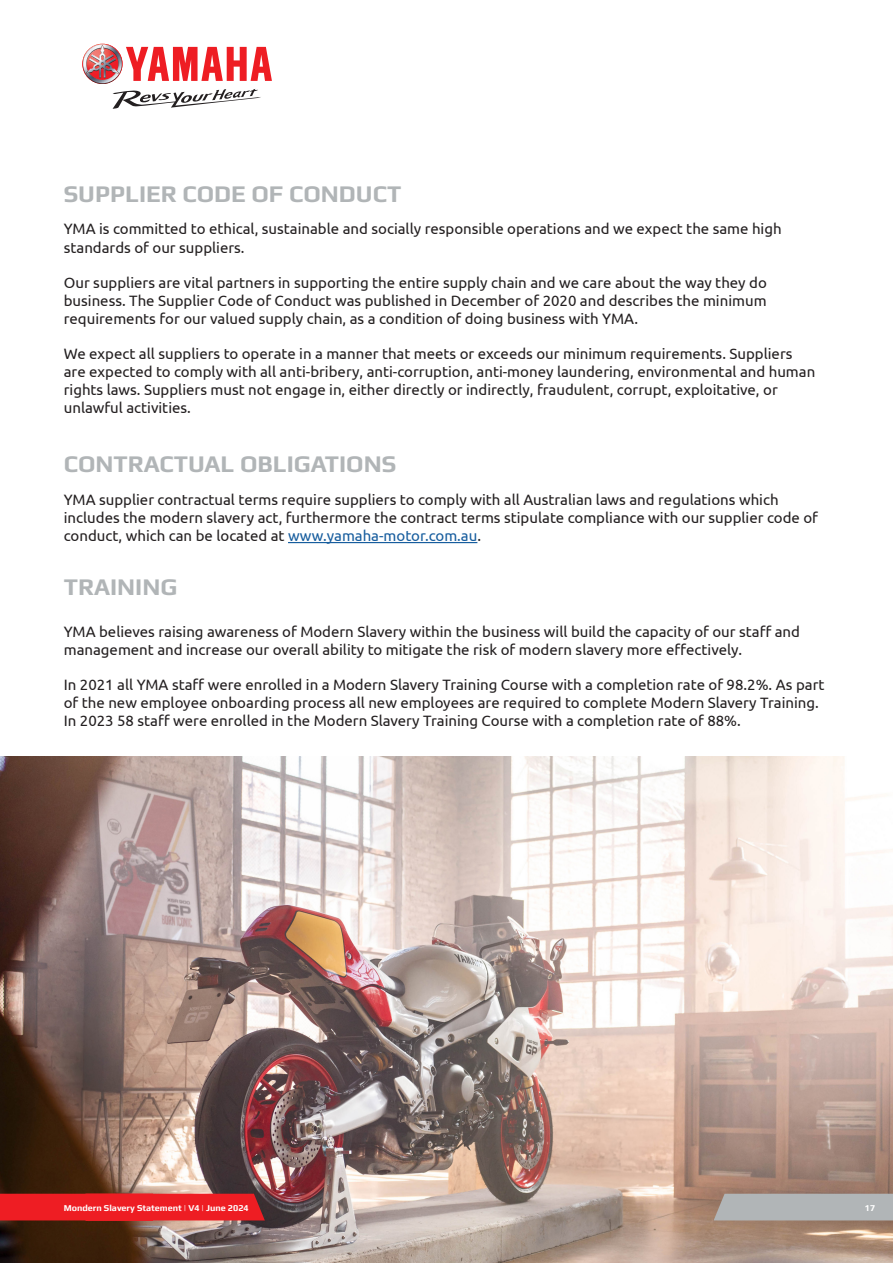
<style>
.page{position:relative;width:893px;height:1263px;background:#fff}
.page>*{position:absolute;margin:0;border:0;box-sizing:border-box;transform-origin:0 0}
.Heading_2{font:700 24px "Play";color:#b1b5b7}
.Body_10pt_Reg{font:15px/18px "Ubuntu";color:#231f20}
.t1{font:700 9px "Play";color:#fff}
.s1{color:#175d9e}
</style>
<div class="page">
<img style="left:0;top:757px;width:893px;height:506px">
<div style="left:714px;top:1194px;width:179px;height:26px;background:#b1b5b7"></div>
<div style="left:0;top:1194px;width:265px;height:26px;background:#ee1d23"></div>
<hr style="left:288px;top:542px;width:189px;height:1px;background:#175d9e">
<img style="left:82px;top:44px;width:28px;height:20px">
<svg style="left:83px;top:45px;width:189px;height:64px"></svg>
<p class="Heading_2" style="left:64px;top:179px;width:339px">SUPPLIER CODE OF CONDUCT</p>
<p class="Body_10pt_Reg" style="left:64px;top:220px;width:719px">YMA is committed to ethical, sustainable and socially responsible operations and we expect the same high standards of our suppliers.</p>
<p class="Body_10pt_Reg" style="left:64px;top:273px;width:705px;text-align:justify">Our suppliers are vital partners in supporting the entire supply chain and we care about the way they do business. The Supplier Code of Conduct was published in December of 2020 and describes the minimum requirements for our valued supply chain, as a condition of doing business with YMA.</p>
<p class="Body_10pt_Reg" style="left:64px;top:344px;width:753px">We expect all suppliers to operate in a manner that meets or exceeds our minimum requirements. Suppliers are expected to comply with all anti-bribery, anti-corruption, anti-money laundering, environmental and human rights laws. Suppliers must not engage in, either directly or indirectly, fraudulent, corrupt, exploitative, or unlawful activities.</p>
<p class="Heading_2" style="left:64px;top:449px;width:334px">CONTRACTUAL OBLIGATIONS</p>
<p class="Body_10pt_Reg" style="left:64px;top:490px;width:756px">YMA supplier contractual terms require suppliers to comply with all Australian laws and regulations which includes the modern slavery act, furthermore the contract terms stipulate compliance with our supplier code of conduct, which can be located at <span class="s1">www.yamaha-motor.com.au</span>.</p>
<p class="Heading_2" style="left:64px;top:573px;width:115px">TRAINING</p>
<p class="Body_10pt_Reg" style="left:64px;top:622px;width:738px">YMA believes raising awareness of Modern Slavery within the business will build the capacity of our staff and management and increase our overall ability to mitigate the risk of modern slavery more effectively.</p>
<p class="Body_10pt_Reg" style="left:64px;top:675px;width:762px">In 2021 all YMA staff were enrolled in a Modern Slavery Training Course with a completion rate of 98.2%. As part of the new employee onboarding process all new employees are required to complete Modern Slavery Training.<br>In 2023 58 staff were enrolled in the Modern Slavery Training Course with a completion rate of 88%.</p>
<p class="t1" style="left:64px;top:1203px;width:186px">Mondern Slavery Statement | V4 | June 2024</p>
<p class="t1" style="left:865px;top:1203px;width:12px">17</p>
</div>
